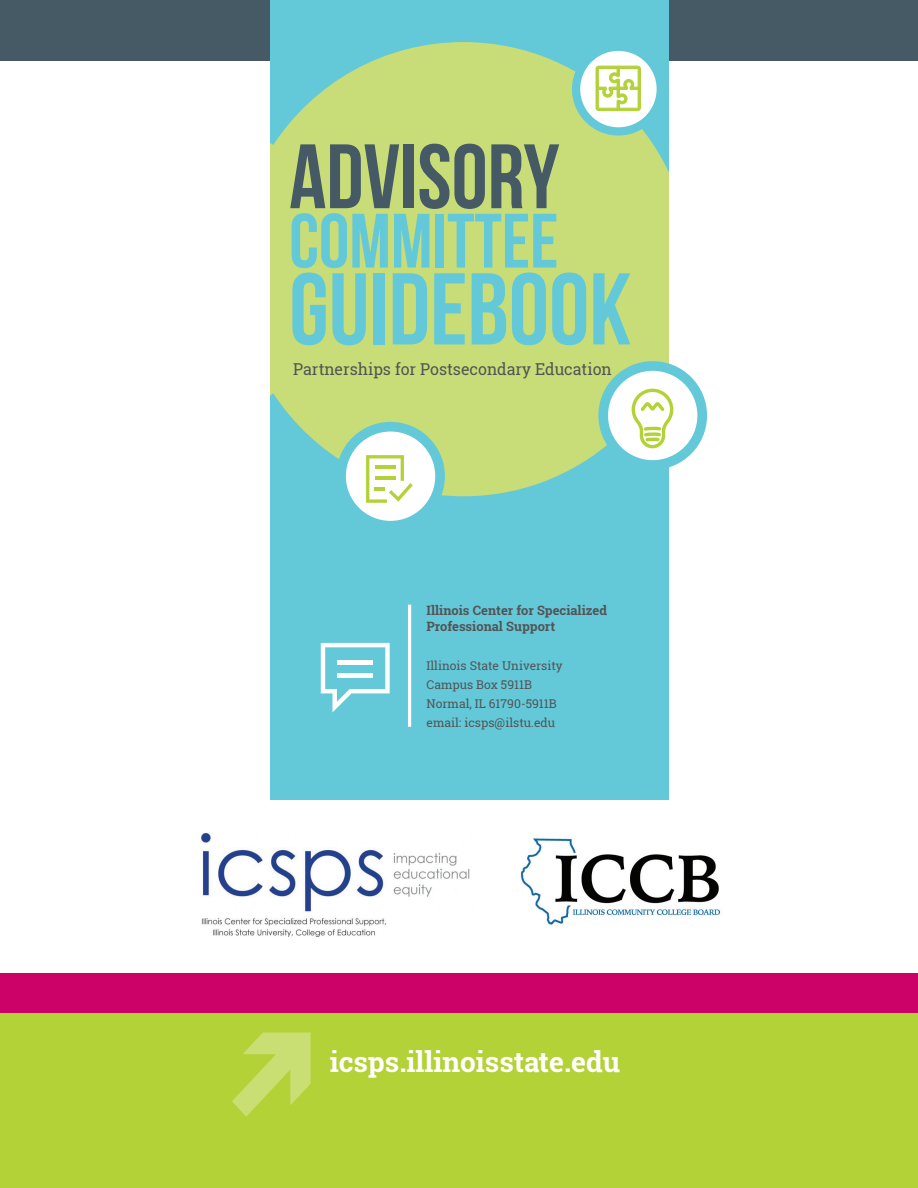
<style>
.page{position:relative;width:918px;height:1188px;background:#fff}
.page>*{position:absolute;margin:0;border:0;box-sizing:border-box;transform-origin:0 0}
.Header_Huge{font:101.7px "Bebas Neue";color:#63c9d8}
.Header_Huge-2{font:91.2px "Bebas Neue";color:#455a64}
.Header_Huge-3{font:76.8px "Bebas Neue";color:#63c9d8}
.t1{font:700 28.05px "Roboto Slab";color:#fff}
.t2{font:16.35px "Roboto Slab";color:#535355}
.Quote___Back{font:700 12.9px/15.5px "Roboto Slab";color:#535355}
.Quote___Back-2{font:12.15px "Roboto Slab";color:#535355}
</style>
<div class="page">
<div style="left:0;top:0;width:918px;height:61px;background:#455a64"></div>
<div style="left:270px;top:0;width:399px;height:799px;background:#63c9d8"></div>
<svg style="left:270px;top:42px;width:399px;height:455px;background:#bbda83"></svg>
<hr style="left:408px;top:605px;width:3px;height:122px;background:#fff">
<svg style="left:321px;top:643px;width:69px;height:69px"></svg>
<div style="left:0;top:1011px;width:918px;height:177px;background:#b3d238"></div>
<div style="left:0;top:973px;width:918px;height:39px;background:#cd0269"></div>
<svg style="left:232px;top:1033px;width:79px;height:84px"></svg>
<img style="left:201px;top:832px;width:269px;height:104px">
<img style="left:520px;top:838px;width:200px;height:87px">
<svg style="left:341px;top:427px;width:99px;height:99px;background:#e6f6f8"></svg>
<div style="left:336px;top:422px;width:109px;height:109px;border:10px solid #63c9d8;border-radius:50%"></div>
<svg style="left:576px;top:47px;width:85px;height:84px;fill:#fff"></svg>
<div style="left:572px;top:43px;width:93px;height:93px;border:8px solid #63c9d8;border-radius:50%"></div>
<svg style="left:603px;top:366px;width:99px;height:99px;fill:#fff"></svg>
<div style="left:598px;top:361px;width:109px;height:109px;border:10px solid #63c9d8;border-radius:50%"></div>
<svg style="left:632px;top:389px;width:41px;height:59px;background:#e6f0bf"></svg>
<svg style="left:366px;top:455px;width:47px;height:48px;background:#e6f0bf"></svg>
<svg style="left:596px;top:43px;width:45px;height:90px"></svg>
<p class="Header_Huge-2" style="left:289px;top:127px;width:272px">ADVISORY</p>
<p class="Header_Huge-3" style="left:289px;top:199px;width:271px">COMMITTEE</p>
<p class="Header_Huge" style="left:289px;top:254px;width:344px">GUIDEBOOK</p>
<p class="t2" style="left:293px;top:358px;width:320px">Partnerships for Postsecondary Education</p>
<p class="Quote___Back" style="left:427px;top:603px;width:182px">Illinois Center for Specialized<br>Professional Support</p>
<p class="Quote___Back-2" style="left:427px;top:657px;width:138px">Illinois State University</p>
<p class="Quote___Back-2" style="left:427px;top:676px;width:107px">Campus Box 5911B</p>
<p class="Quote___Back-2" style="left:427px;top:695px;width:132px">Normal, IL 61790-5911B</p>
<p class="Quote___Back-2" style="left:427px;top:714px;width:130px">email: icsps@ilstu.edu</p>
<p class="t1" style="left:330px;top:1042px;width:292px">icsps.illinoisstate.edu</p>
</div>
